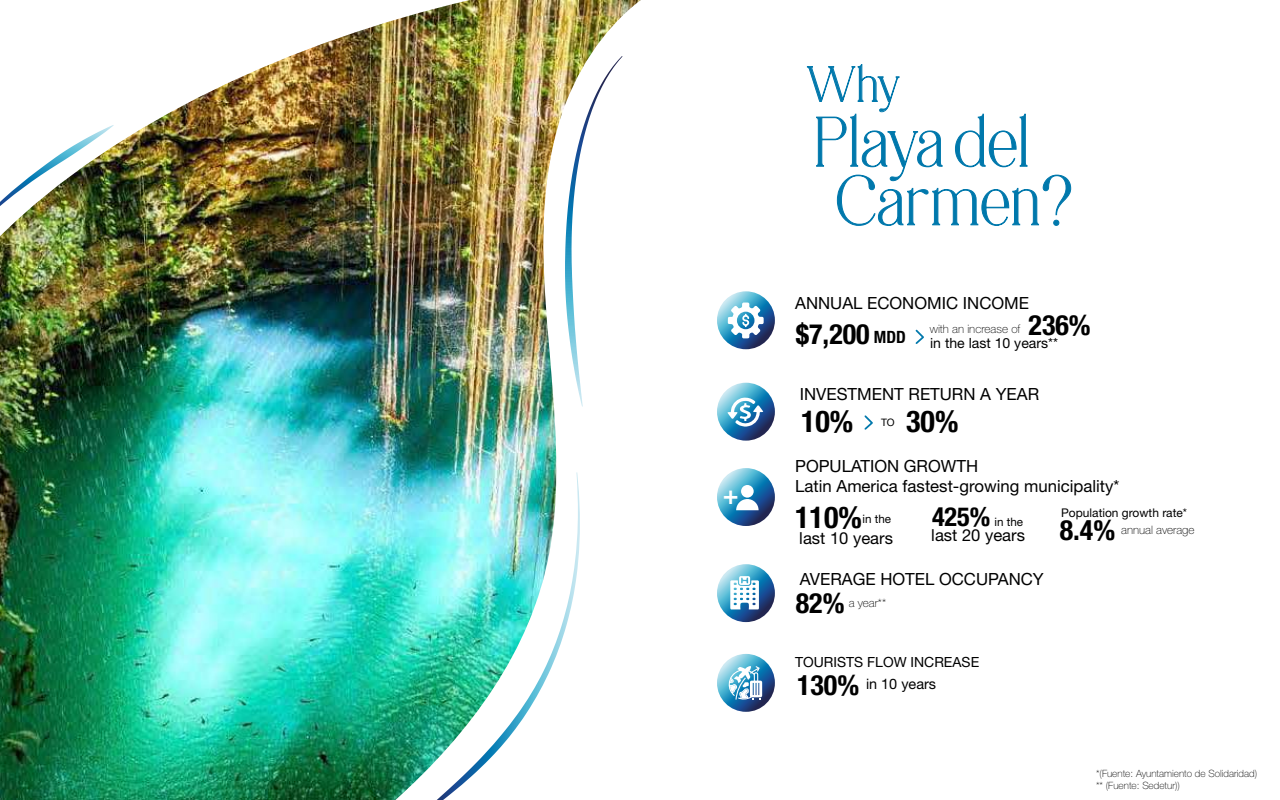
<style>
.page{position:relative;width:1280px;height:800px;background:#fff}
.page>*{position:absolute;margin:0;border:0;box-sizing:border-box;transform-origin:0 0}
.t1{font:300 57.8px/58.6px "Astralaga";letter-spacing:-.01em;color:#0078ac}
.t2{font:300 41px "Astralaga";color:#0078ac}
.t3{font:700 condensed 30.1px "Helvetica Neue";color:#000}
.t4{font:700 condensed 28px "Helvetica Neue";color:#000}
.t5{font:500 26.5px "Helvetica Neue";color:#fff}
.t6{font:700 condensed 26.3px "Helvetica Neue";color:#000}
.t7{font:16.8px "Helvetica Neue";color:#000}
.t8{font:16.6px "Helvetica Neue";color:#000}
.t9{font:14.5px "Helvetica Neue";color:#000}
.t10{font:14.1px "Helvetica Neue";color:#000}
.t11{font:14px "Helvetica Neue";color:#000}
.t12{font:12px "Helvetica Neue";color:#000}
.t13{font:100 11.6px "Helvetica Neue";color:#000}
.t14{font:11.6px "Helvetica Neue";color:#000}
.t15{font:10.3px "Helvetica Neue";color:#000}
.t16{font:100 10px/12px "Helvetica Neue";color:#000}
.s1{font-size:17px}
</style>
<div class="page">
<svg style="left:807px;top:64px;width:265px;height:162px"></svg>
<img style="left:0;top:0;width:641px;height:800px">
<svg style="left:565px;top:56px;width:58px;height:351px"></svg>
<img style="left:0;top:125px;width:114px;height:81px">
<img style="left:437px;top:472px;width:143px;height:328px">
<svg style="left:717px;top:383px;width:58px;height:58px;background:#4786b0"></svg>
<svg style="left:728px;top:397px;width:35px;height:30px"></svg>
<svg style="left:864px;top:415px;width:9px;height:15px"></svg>
<svg style="left:717px;top:291px;width:58px;height:58px"></svg>
<svg style="left:915px;top:329px;width:9px;height:15px"></svg>
<svg style="left:728px;top:303px;width:36px;height:35px"></svg>
<svg style="left:717px;top:564px;width:58px;height:58px;background:#4584af"></svg>
<svg style="left:730px;top:576px;width:29px;height:33px"></svg>
<svg style="left:717px;top:654px;width:58px;height:58px"></svg>
<svg style="left:728px;top:666px;width:34px;height:34px"></svg>
<svg style="left:717px;top:468px;width:58px;height:58px;background:#4189b4"></svg>
<div style="left:741px;top:485px;width:13px;height:13px;background:#fff;border-radius:50%"></div>
<svg style="left:736px;top:499px;width:23px;height:11px"></svg>
<h3 class="t5" style="left:723px;top:479px;width:17px">+</h3>
<h2 class="t2" style="left:806px;top:57px;width:96px">Why</h2>
<h1 class="t1" style="left:834px;top:113px;width:241px;text-indent:-20px">Playa del<br>Carmen?</h1>
<p class="t7" style="left:795px;top:293px;width:235px">ANNUAL ECONOMIC INCOME</p>
<p class="t10" style="left:930px;top:334px;width:129px">in the last 10 years**</p>
<p class="t13" style="left:930px;top:322px;width:92px">with an increase of</p>
<h3 class="t4" style="left:1029px;top:308px;width:64px">236%</h3>
<h3 class="t4" style="left:796px;top:317px;width:112px">$7,200 <span class="s1">MDD</span></h3>
<p class="t7" style="left:800px;top:384px;width:241px">INVESTMENT RETURN A YEAR</p>
<h3 class="t3" style="left:801px;top:403px;width:54px">10%</h3>
<p class="t15" style="left:881px;top:416px;width:15px">TO</p>
<h3 class="t3" style="left:906px;top:403px;width:54px">30%</h3>
<p class="t7" style="left:795px;top:456px;width:184px">POPULATION GROWTH</p>
<h3 class="t3" style="left:795px;top:499px;width:68px">110%</h3>
<p class="t14" style="left:995px;top:515px;width:30px">in the</p>
<p class="t8" style="left:931px;top:525px;width:95px">last 20 years</p>
<p class="t7" style="left:795px;top:476px;width:326px">Latin America fastest-growing municipality*</p>
<h3 class="t6" style="left:932px;top:501px;width:60px">425%</h3>
<p class="t12" style="left:1061px;top:505px;width:127px">Population growth rate*</p>
<p class="t13" style="left:1121px;top:523px;width:75px">annual average</p>
<p class="t14" style="left:863px;top:512px;width:30px">in the</p>
<p class="t8" style="left:799px;top:528px;width:95px">last 10 years</p>
<h3 class="t4" style="left:1060px;top:514px;width:57px">8.4%</h3>
<p class="t7" style="left:800px;top:569px;width:245px">AVERAGE HOTEL OCCUPANCY</p>
<h3 class="t4" style="left:796px;top:587px;width:50px">82%</h3>
<p class="t13" style="left:849px;top:596px;width:39px">a year**</p>
<p class="t11" style="left:795px;top:654px;width:186px">TOURISTS FLOW INCREASE</p>
<h3 class="t4" style="left:797px;top:668px;width:64px">130%</h3>
<p class="t9" style="left:866px;top:675px;width:72px">in 10 years</p>
<p class="t16" style="left:1096px;top:767px;width:163px">*(Fuente: Ayuntamiento de Solidaridad) ** (Fuente: Sedetur))</p>
</div>
